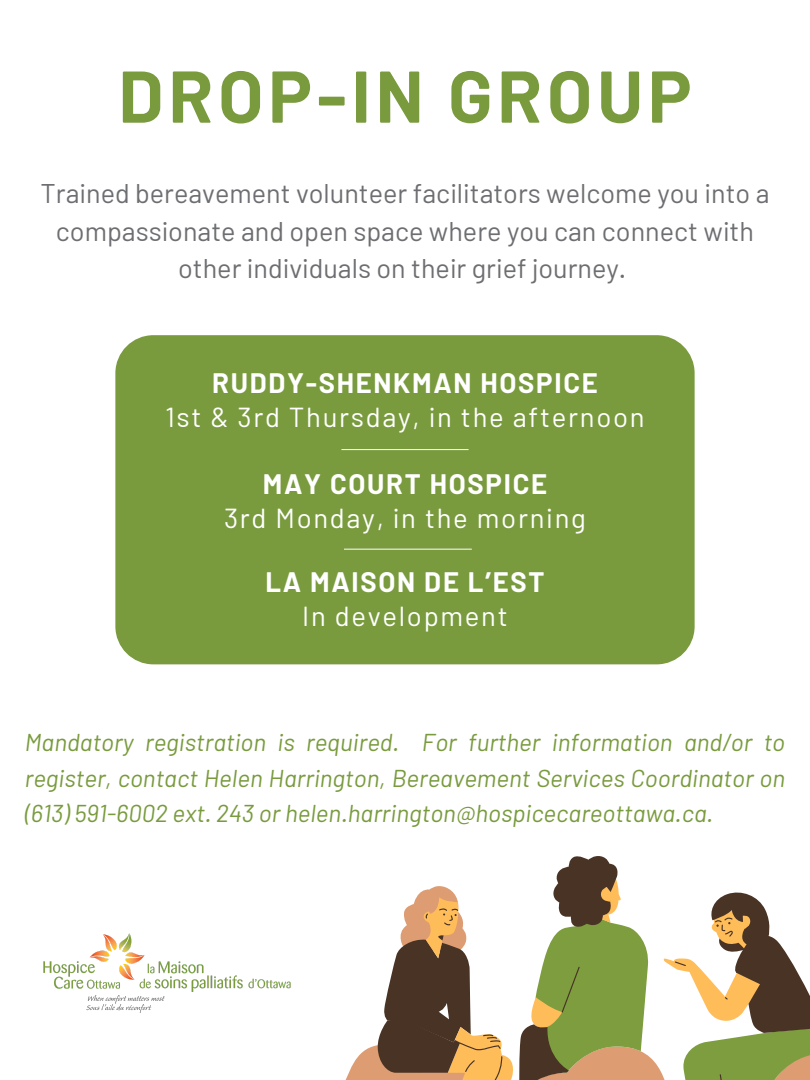
<style>
.page{position:relative;width:810px;height:1080px;background:#fff}
.page>*{position:absolute;margin:0;border:0;box-sizing:border-box;transform-origin:0 0}
.t1{font:700 73.12px "Barlow";letter-spacing:.065em;color:#799b3e}
.t2{font:27.5px "Barlow";letter-spacing:.06em;color:#fff}
.t3{font:700 27.5px "Barlow";letter-spacing:.06em;color:#fff}
.t4{font:27px/37.5px "Barlow";color:#6d6e71;text-align:center}
.t5{font:italic 24.38px/35.6px "Barlow";color:#799b3e;text-align:justify}
</style>
<div class="page">
<svg style="left:345px;top:1045px;width:32px;height:35px"></svg>
<svg style="left:377px;top:856px;width:433px;height:224px"></svg>
<div style="left:608px;top:747px;width:154px;height:154px;background:#fff;border-radius:50%"></div>
<img style="left:43px;top:933px;width:248px;height:80px">
<div style="left:115px;top:335px;width:580px;height:329px;background:#799b3e;border-radius:38px"></div>
<hr style="left:341px;top:449px;width:128px;height:1px;background:#fff">
<hr style="left:344px;top:549px;width:128px;height:1px;background:#fff">
<p class="t1" style="left:118px;top:50px;width:575px">DROP-IN GROUP</p>
<p class="t4" style="left:41px;top:174px;width:730px">Trained bereavement volunteer facilitators welcome you into a compassionate and open space where you can connect with other individuals on their grief journey.</p>
<p class="t3" style="left:212px;top:365px;width:387px">RUDDY-SHENKMAN HOSPICE</p>
<p class="t2" style="left:165px;top:399px;width:481px">1st &amp; 3rd Thursday, in the afternoon</p>
<p class="t3" style="left:263px;top:467px;width:286px">MAY COURT HOSPICE</p>
<p class="t2" style="left:224px;top:501px;width:363px">3rd Monday, in the morning</p>
<p class="t3" style="left:265px;top:564px;width:281px">LA MAISON DE L’EST</p>
<p class="t2" style="left:302px;top:598px;width:207px">In development</p>
<p class="t5" style="left:25px;top:723px;width:762px">Mandatory registration is required. For further information and/or to register, contact Helen Harrington, Bereavement Services Coordinator on (613) 591-6002 ext. 243 or helen.harrington@hospicecareottawa.ca.</p>
</div>
